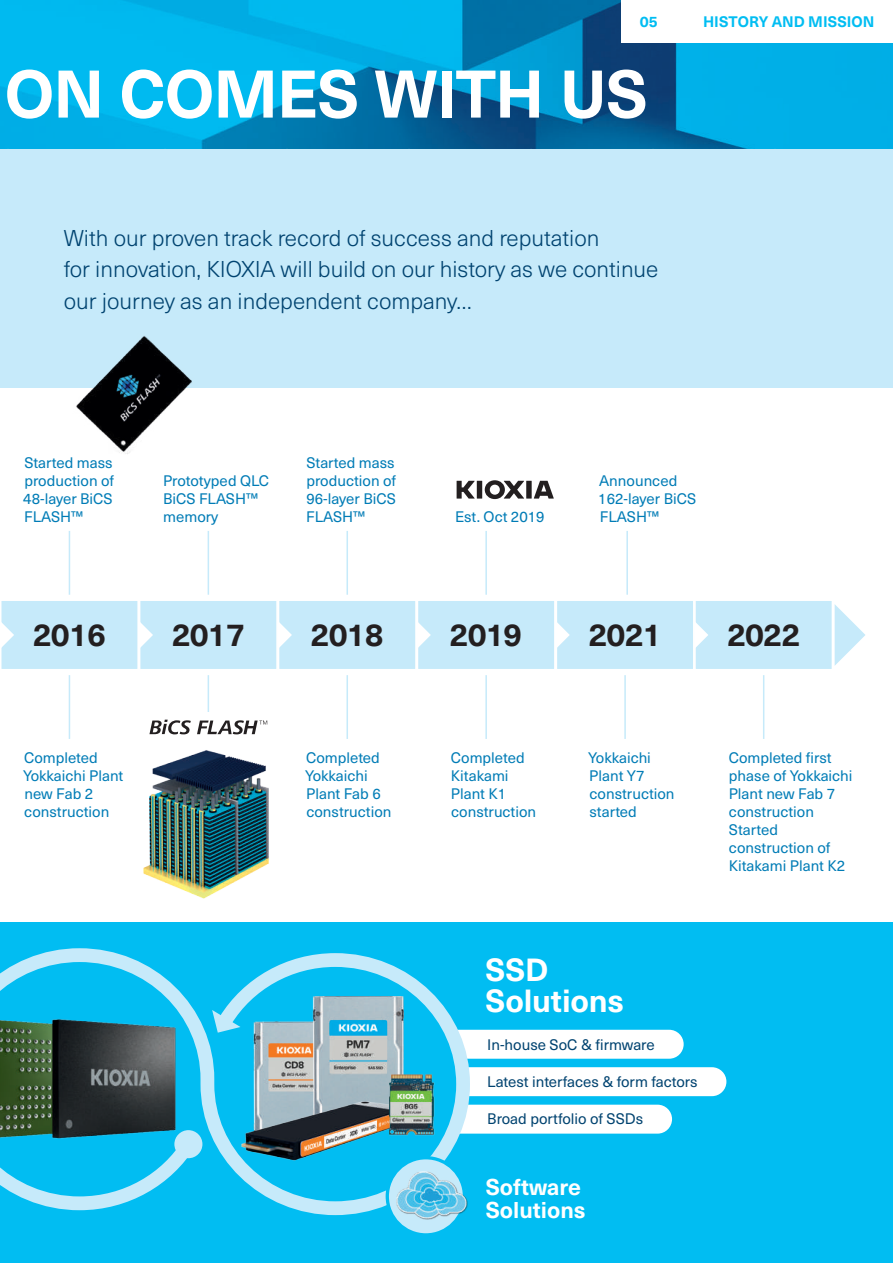
<style>
.page{position:relative;width:893px;height:1263px;background:#fff}
.page>*{position:absolute;margin:0;border:0;box-sizing:border-box;transform-origin:0 0}
.t1{font:700 66px "Neue Haas Unica W1 G";letter-spacing:-.015em;color:#fff}
.t2{font:700 31.5px "Neue Haas Unica W1 G";letter-spacing:-.025em;color:#231f20}
.t3{font:700 31.5px/31.5px "Neue Haas Unica W1 G";letter-spacing:-.005em;color:#fff}
.t4{font:300 22.5px/31.5px "Neue Haas Unica W1 G";color:#004370}
.t5{font:700 22.5px/22.5px "Neue Haas Unica W1 G";color:#fff}
.t6{font:15px/18px "Neue Haas Unica W1 G";color:#007cb6}
.t7{font:15px "Neue Haas Unica W1 G";color:#004370}
.t8{font:700 15px "Neue Haas Unica W1 G";letter-spacing:.005em;color:#01bdf2}
</style>
<div class="page">
<div style="left:0;top:923px;width:893px;height:340px;background:#01bdf2"></div>
<img style="left:0;top:0;width:893px;height:150px">
<div style="left:0;top:150px;width:893px;height:238px;background:#c6eafa"></div>
<div style="left:365px;top:1030px;width:319px;height:29px;background:#fff;border-radius:14px"></div>
<div style="left:403px;top:1067px;width:323px;height:29px;background:#fff;border-radius:14px"></div>
<div style="left:365px;top:1105px;width:307px;height:28px;background:#fff;border-radius:14px"></div>
<div style="left:621px;top:0;width:272px;height:43px;background:#fff"></div>
<svg style="left:457px;top:480px;width:97px;height:19px"></svg>
<div style="left:325px;top:1149px;width:81px;height:80px;border:10px solid #01bdf2;border-radius:50%"></div>
<svg style="left:25px;top:948px;width:452px;height:274px"></svg>
<svg style="left:387px;top:1158px;width:77px;height:77px"></svg>
<div style="left:386px;top:1156px;width:80px;height:80px;border:3px solid #01bdf2;border-radius:50%"></div>
<div style="left:174px;top:1130px;width:28px;height:28px;background:#c6eafa;border-radius:50%"></div>
<svg style="left:212px;top:1010px;width:28px;height:23px"></svg>
<div style="left:1px;top:600px;width:137px;height:70px;background:#c6eafa"></div>
<div style="left:0;top:599px;width:139px;height:71px;border:2px solid #fff"></div>
<hr style="left:69px;top:531px;width:1px;height:64px;background:#c6eafa">
<div style="left:139px;top:599px;width:139px;height:71px;background:#c6eafa;border:2px solid #fff"></div>
<hr style="left:208px;top:531px;width:1px;height:64px;background:#c6eafa">
<hr style="left:208px;top:675px;width:1px;height:64px;background:#c6eafa">
<div style="left:278px;top:599px;width:139px;height:71px;background:#c6eafa;border:2px solid #fff"></div>
<hr style="left:346px;top:531px;width:2px;height:64px;background:#c6eafa">
<div style="left:417px;top:599px;width:139px;height:71px;background:#c6eafa;border:2px solid #fff"></div>
<hr style="left:485px;top:531px;width:2px;height:64px;background:#c6eafa">
<div style="left:556px;top:599px;width:138px;height:71px;background:#c6eafa;border:2px solid #fff"></div>
<hr style="left:626px;top:531px;width:2px;height:64px;background:#c6eafa">
<hr style="left:69px;top:675px;width:1px;height:64px;background:#c6eafa">
<hr style="left:346px;top:675px;width:2px;height:64px;background:#c6eafa">
<hr style="left:485px;top:675px;width:2px;height:64px;background:#c6eafa">
<hr style="left:624px;top:675px;width:2px;height:64px;background:#c6eafa">
<hr style="left:763px;top:675px;width:1px;height:64px;background:#c6eafa">
<div style="left:195px;top:712px;width:27px;height:30px;background:#fff"></div>
<svg style="left:149px;top:720px;width:42px;height:14px"></svg>
<svg style="left:197px;top:720px;width:70px;height:14px"></svg>
<svg style="left:0;top:621px;width:14px;height:28px"></svg>
<svg style="left:139px;top:621px;width:14px;height:28px"></svg>
<svg style="left:278px;top:621px;width:14px;height:28px"></svg>
<svg style="left:417px;top:621px;width:14px;height:28px"></svg>
<svg style="left:556px;top:621px;width:14px;height:28px"></svg>
<svg style="left:835px;top:605px;width:30px;height:60px"></svg>
<div style="left:694px;top:599px;width:139px;height:71px;background:#c6eafa;border:2px solid #fff"></div>
<svg style="left:694px;top:621px;width:14px;height:28px"></svg>
<img style="left:0;top:959px;width:198px;height:240px">
<img style="left:396px;top:1171px;width:72px;height:49px">
<img style="left:253px;top:1021px;width:60px;height:76px">
<img style="left:313px;top:996px;width:91px;height:101px">
<img style="left:76px;top:336px;width:116px;height:118px">
<img style="left:143px;top:750px;width:126px;height:149px">
<img style="left:238px;top:1097px;width:172px;height:68px">
<img style="left:389px;top:1074px;width:45px;height:61px">
<p class="t8" style="left:640px;top:10px;width:19px">05</p>
<p class="t8" style="left:703px;top:10px;width:173px">HISTORY AND MISSION</p>
<h1 class="t1" style="left:5px;top:44px;width:644px">ON COMES WITH US</h1>
<h3 class="t4" style="left:64px;top:221px;width:596px">With our proven track record of success and reputation<br>for innovation, KIOXIA will build on our history as we continue our journey as an independent company…</h3>
<p class="t6" style="left:23px;top:452px;width:92px;text-align:justify">Started mass production of 48-layer BiCS FLASH™</p>
<h2 class="t2" style="left:33px;top:611px;width:75px">2016</h2>
<p class="t6" style="left:163px;top:470px;width:108px">Prototyped QLC<br>BiCS FLASH™ memory</p>
<p class="t6" style="left:306px;top:452px;width:92px;text-align:justify">Started mass production of 96-layer BiCS FLASH™</p>
<p class="t6" style="left:455px;top:506px;width:91px">Est. Oct 2019</p>
<p class="t6" style="left:598px;top:470px;width:99px">Announced<br>162-layer BiCS<br>FLASH™</p>
<h2 class="t2" style="left:172px;top:611px;width:75px">2017</h2>
<h2 class="t2" style="left:588px;top:611px;width:75px">2021</h2>
<h2 class="t2" style="left:727px;top:611px;width:75px">2022</h2>
<h2 class="t2" style="left:311px;top:611px;width:75px">2018</h2>
<h2 class="t2" style="left:450px;top:611px;width:75px">2019</h2>
<p class="t6" style="left:23px;top:748px;width:102px">Completed<br>Yokkaichi Plant new Fab 2 construction</p>
<p class="t6" style="left:305px;top:748px;width:88px">Completed<br>Yokkaichi<br>Plant Fab 6 construction</p>
<p class="t6" style="left:451px;top:748px;width:87px">Completed<br>Kitakami<br>Plant K1 construction</p>
<p class="t6" style="left:588px;top:748px;width:88px">Yokkaichi<br>Plant Y7 construction started</p>
<p class="t6" style="left:729px;top:748px;width:125px">Completed first phase of Yokkaichi<br>Plant new Fab 7 construction<br>Started construction of<br>Kitakami Plant K2</p>
<h2 class="t3" style="left:486px;top:952px;width:140px">SSD<br>Solutions</h2>
<p class="t7" style="left:487px;top:1033px;width:169px">In-house SoC &amp; firmware</p>
<p class="t7" style="left:487px;top:1070px;width:212px">Latest interfaces &amp; form factors</p>
<p class="t7" style="left:487px;top:1108px;width:157px">Broad portfolio of SSDs</p>
<h3 class="t5" style="left:486px;top:1174px;width:101px">Software<br>Solutions</h3>
</div>
